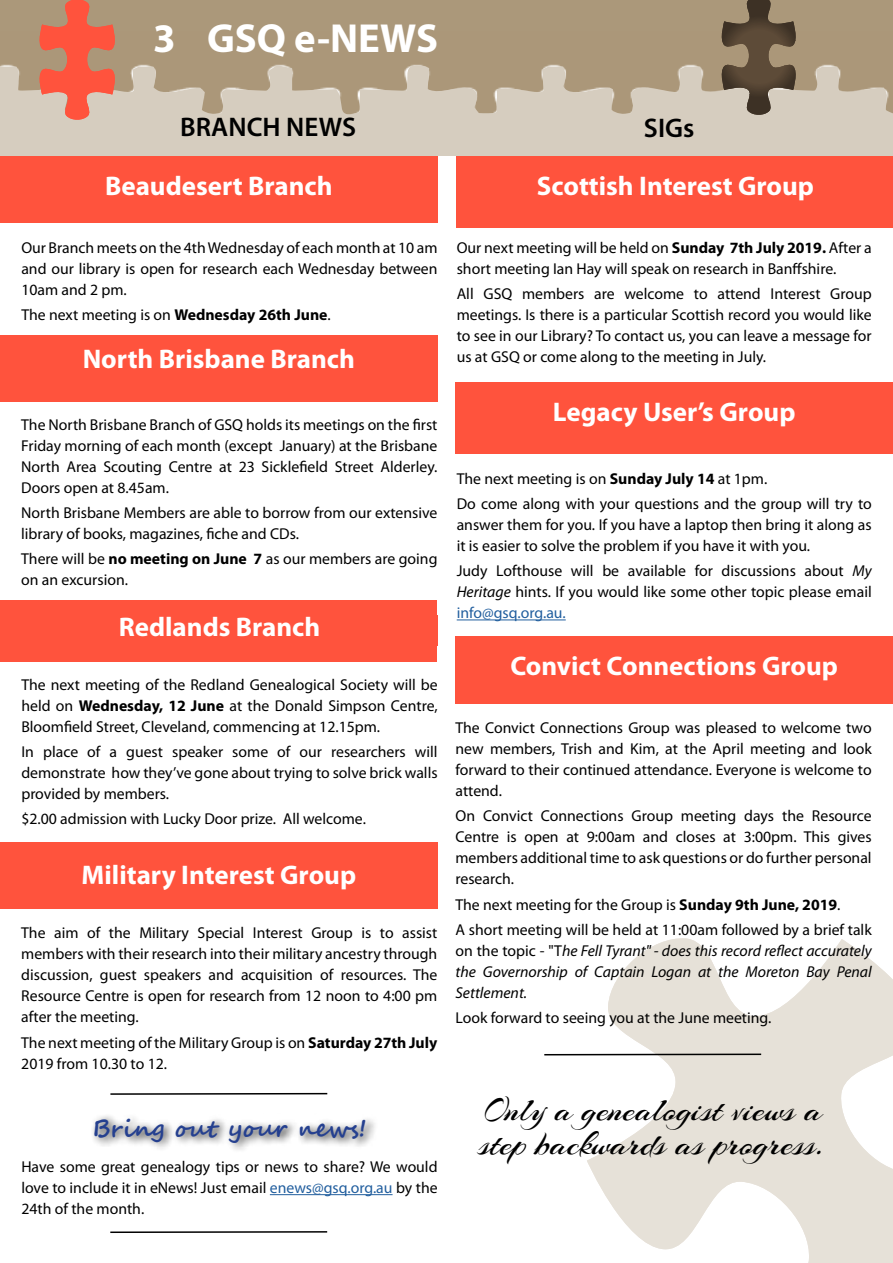
<style>
.page{position:relative;width:893px;height:1263px;background:#fff}
.page>*{position:absolute;margin:0;border:0;box-sizing:border-box;transform-origin:0 0}
.t1{font:700 40.65px "Myriad Pro";color:#fff}
.t2{font:36px/34.5px "Arizonia";color:#000}
.t3{font:700 27px "Myriad Pro";color:#fff}
.t4{font:600 27px "Myriad Pro";color:#000}
.t5{font:700 24px "Segoe Script";color:#25408f}
.t6{font:15.75px/21px "Myriad Pro";color:#000;text-align:justify}
.t7{font:italic 15.75px/21px "Myriad Pro";color:#000;text-align:justify}
.s1{font-weight:700}
.s2{color:#215e9e}
.s3{font-style:italic}
.s4{font-style:normal}
</style>
<div class="page">
<div style="left:0;top:60px;width:893px;height:96px;background:#d6cdbf"></div>
<img style="left:0;top:31px;width:893px;height:84px">
<div style="left:0;top:0;width:893px;height:31px;background:#ab987a"></div>
<svg style="left:719px;top:0;width:80px;height:115px"></svg>
<svg style="left:36px;top:0;width:82px;height:120px"></svg>
<div style="left:0;top:335px;width:438px;height:67px;background:#ff533d"></div>
<div style="left:0;top:156px;width:438px;height:67px;background:#ff533d"></div>
<div style="left:0;top:601px;width:436px;height:61px;background:#ff533d"></div>
<div style="left:2px;top:616px;width:436px;height:30px;background:#ff533d"></div>
<div style="left:457px;top:156px;width:436px;height:72px;background:#ff533d"></div>
<svg style="left:587px;top:938px;width:306px;height:325px;fill:#e6e1d8"></svg>
<div style="left:455px;top:636px;width:438px;height:67px;background:#ff533d"></div>
<div style="left:0;top:842px;width:438px;height:67px;background:#ff533d"></div>
<hr style="left:544px;top:1053px;width:217px;height:2px;background:#000">
<hr style="left:110px;top:1093px;width:217px;height:2px;background:#000">
<div style="left:455px;top:382px;width:438px;height:72px;background:#ff533d"></div>
<hr style="left:457px;top:619px;width:109px;height:1px;background:#215e9e">
<div style="left:91px;top:1113px;width:286px;height:39px;background:#000;opacity:.75"></div>
<hr style="left:270px;top:1194px;width:123px;height:1px;background:#215e9e">
<hr style="left:110px;top:1231px;width:217px;height:2px;background:#000">
<h1 class="t1" style="left:153px;top:12px;width:286px">3 GSQ e-NEWS</h1>
<h3 class="t4" style="left:180px;top:110px;width:177px">BRANCH NEWS</h3>
<h3 class="t3" style="left:105px;top:168px;width:229px">Beaudesert Branch</h3>
<p class="t6" style="left:21px;top:237px;width:418px">Our Branch meets on the 4th Wednesday of each month at 10 am and our library is open for research each Wednesday between 10am and 2 pm.</p>
<p class="t6" style="left:21px;top:304px;width:311px">The next meeting is on <span class="s1">Wednesday 26th June</span>.</p>
<h3 class="t3" style="left:83px;top:341px;width:274px">North Brisbane Branch</h3>
<p class="t6" style="left:21px;top:414px;width:418px">The North Brisbane Branch of GSQ holds its meetings on the first Friday morning of each month (except January) at the Brisbane North Area Scouting Centre at 23 Sicklefield Street Alderley.<br>Doors open at 8.45am.</p>
<p class="t6" style="left:21px;top:502px;width:418px">North Brisbane Members are able to borrow from our extensive library of books, magazines, fiche and CDs.</p>
<p class="t6" style="left:21px;top:548px;width:418px">There will be <span class="s1">no meeting on June 7</span> as our members are going on an excursion.</p>
<h3 class="t3" style="left:119px;top:609px;width:203px">Redlands Branch</h3>
<p class="t6" style="left:21px;top:673px;width:418px">The next meeting of the Redland Genealogical Society will be held on <span class="s1">Wednesday, 12 June</span> at the Donald Simpson Centre, Bloomfield Street, Cleveland, commencing at 12.15pm.</p>
<p class="t6" style="left:21px;top:741px;width:418px">In place of a guest speaker some of our researchers will demonstrate how they’ve gone about trying to solve brick walls provided by members.</p>
<p class="t6" style="left:21px;top:808px;width:346px">$2.00 admission with Lucky Door prize. All welcome.</p>
<h3 class="t3" style="left:82px;top:857px;width:276px">Military Interest Group</h3>
<p class="t6" style="left:21px;top:922px;width:418px">The aim of the Military Special Interest Group is to assist members with their research into their military ancestry through discussion, guest speakers and acquisition of resources. The Resource Centre is open for research from 12 noon to 4:00 pm after the meeting.</p>
<p class="t6" style="left:21px;top:1031px;width:418px">The next meeting of the Military Group is on <span class="s1">Saturday 27th July<br></span>2019 from 10.30 to 12.</p>
<h3 class="t5" style="left:92px;top:1109px;width:276px">Bring out your news!</h3>
<p class="t6" style="left:21px;top:1156px;width:418px">Have some great genealogy tips or news to share? We would love to include it in eNews! Just email <span class="s2">enews@gsq.org.au</span> by the 24th of the month.</p>
<h3 class="t4" style="left:644px;top:111px;width:52px">SIGs</h3>
<h3 class="t3" style="left:537px;top:168px;width:279px">Scottish Interest Group</h3>
<p class="t6" style="left:457px;top:237px;width:416px">Our next meeting will be held on <span class="s1">Sunday 7th July 2019.</span> After a short meeting Ian Hay will speak on research in Banffshire.</p>
<p class="t6" style="left:457px;top:283px;width:417px">All GSQ members are welcome to attend Interest Group meetings. Is there is a particular Scottish record you would like to see in our Library? To contact us, you can leave a message for us at GSQ or come along to the meeting in July.</p>
<h3 class="t3" style="left:553px;top:394px;width:244px">Legacy User’s Group</h3>
<p class="t6" style="left:457px;top:466px;width:417px;line-height:25.2px">The next meeting is on <span class="s1">Sunday July 14</span> at 1pm.<br>Do come along with your questions and the group will try to</p>
<p class="t6" style="left:457px;top:514px;width:417px">answer them for you. If you have a laptop then bring it along as it is easier to solve the problem if you have it with you.</p>
<p class="t6" style="left:457px;top:560px;width:417px">Judy Lofthouse will be available for discussions about <span class="s3">My Heritage</span> hints. If you would like some other topic please email <span class="s2">info@gsq.org.au.</span></p>
<h3 class="t3" style="left:510px;top:648px;width:329px">Convict Connections Group</h3>
<p class="t6" style="left:455px;top:717px;width:418px">The Convict Connections Group was pleased to welcome two new members, Trish and Kim, at the April meeting and look forward to their continued attendance. Everyone is welcome to attend.</p>
<p class="t6" style="left:455px;top:805px;width:418px">On Convict Connections Group meeting days the Resource Centre is open at 9:00am and closes at 3:00pm. This gives members additional time to ask questions or do further personal research.</p>
<p class="t6" style="left:455px;top:891px;width:418px;line-height:25.2px">The next meeting for the Group is <span class="s1">Sunday 9th June, 2019</span>.<br>A short meeting will be held at 11:00am followed by a brief talk</p>
<p class="t7" style="left:455px;top:940px;width:418px"><span class="s4">on the topic - "T</span>he Fell Tyrant" - does this record reflect accurately the Governorship of Captain Logan at the Moreton Bay Penal Settlement.</p>
<p class="t6" style="left:455px;top:1007px;width:317px">Look forward to seeing you at the June meeting.</p>
<h2 class="t2" style="left:479px;top:1093px;width:345px">Only a genealogist views a step backwards as progress.</h2>
</div>
